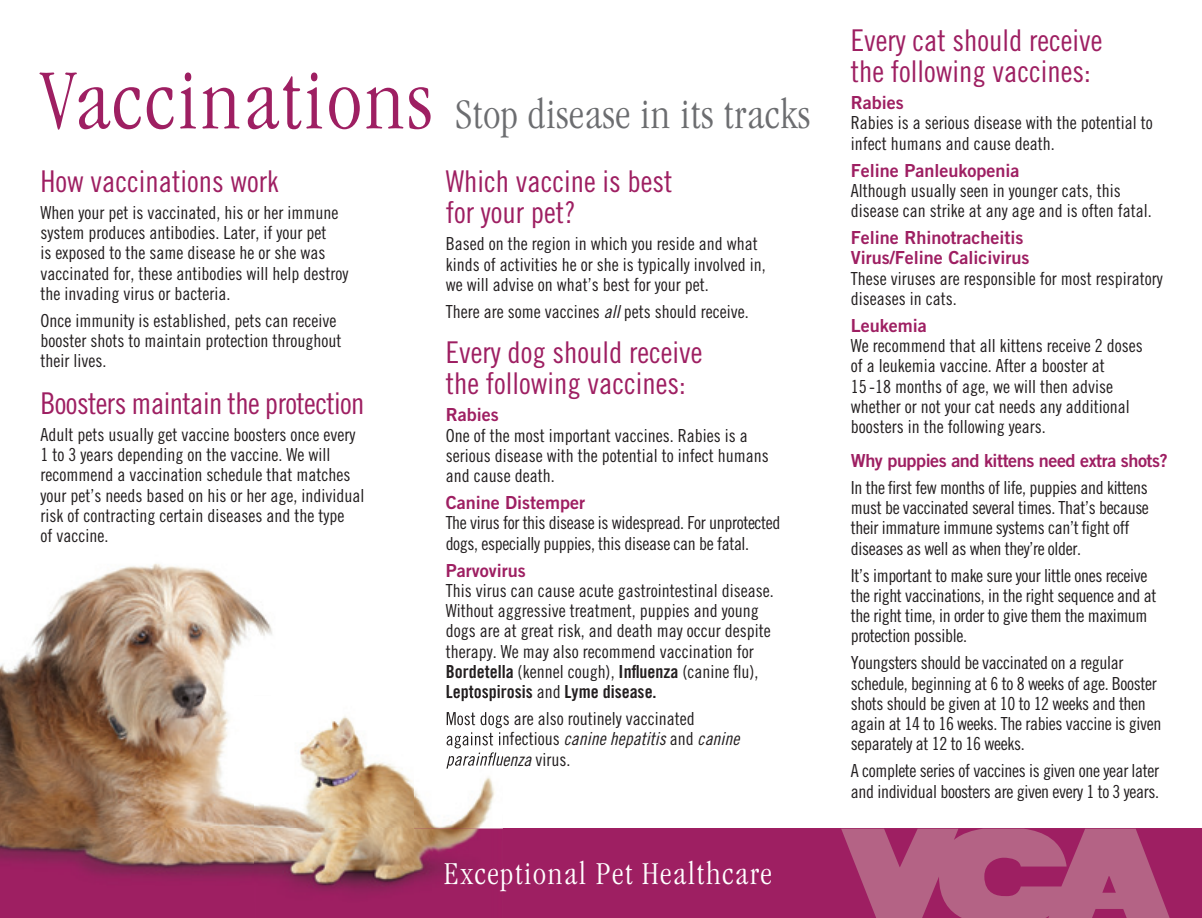
<style>
.page{position:relative;width:1202px;height:918px;background:#fff}
.page>*{position:absolute;margin:0;border:0;box-sizing:border-box;transform-origin:0 0}
.t1{font:300 condensed 43.5px "Garamond";letter-spacing:.02em;color:#6c6d70}
.t2{font:300 condensed 33px "Garamond";letter-spacing:.05em;color:#fff}
.t3{font:30px/31.5px "Trade Gothic Cond Eighteen";color:#9e1f62}
.t4{font:30px "Trade Gothic Cond Eighteen";letter-spacing:-.02em;color:#9e1f62}
.t5{font:18px/20.2px "Trade Gothic Cond Eighteen";color:#231f20}
.t6{font:18px/20.2px "Trade Gothic Cond Eighteen";letter-spacing:-.02em;color:#231f20}
.t7{font:18px/20.2px "Trade Gothic Bold Two";color:#9e1f62}
.t8{font:18px/20.2px "Trade Gothic Cond Eighteen Obl";color:#231f20}
.t9{font:18px "Trade Gothic Bold Two";letter-spacing:-.025em;color:#9e1f62}
.t10{font:18px "Trade Gothic Bold Cond Twenty";color:#231f20}
.s1{font-size:88.5px;color:#9e1f62}
.s2{font-family:"Trade Gothic Cond Eighteen Obl"}
.s3{font-family:"Trade Gothic Bold Cond Twenty"}
.s4{font-family:"Trade Gothic Cond Eighteen"}
</style>
<div class="page">
<div style="left:0;top:829px;width:1202px;height:89px;background:#9e1f62"></div>
<svg style="left:841px;top:829px;width:328px;height:89px"></svg>
<img style="left:0;top:563px;width:272px;height:315px">
<img style="left:255px;top:695px;width:248px;height:197px">
<img style="left:446px;top:695px;width:57px;height:6px">
<img style="left:447px;top:712px;width:56px;height:16px">
<img style="left:446px;top:732px;width:57px;height:16px">
<img style="left:446px;top:752px;width:57px;height:17px">
<h1 class="t1" style="left:40px;top:91px;width:771px"><span class="s1">Vaccinations</span> Stop disease in its tracks</h1>
<h3 class="t3" style="left:446px;top:165px;width:228px">Which vaccine is best for your pet?</h3>
<p class="t5" style="left:446px;top:234px;width:321px">Based on the region in which you reside and what kinds of activities he or she is typically involved in, we will advise on what’s best for your pet.</p>
<p class="t5" style="left:446px;top:301px;width:304px">There are some vaccines <span class="s2">all</span> pets should receive.</p>
<h3 class="t3" style="left:446px;top:336px;width:258px">Every dog should receive the following vaccines:</h3>
<p class="t7" style="left:446px;top:404px;width:55px">Rabies</p>
<p class="t5" style="left:446px;top:425px;width:324px">One of the most important vaccines. Rabies is a serious disease with the potential to infect humans and cause death.</p>
<p class="t7" style="left:446px;top:492px;width:141px">Canine Distemper</p>
<p class="t6" style="left:446px;top:513px;width:336px">The virus for this disease is widespread. For unprotected dogs, especially puppies, this disease can be fatal.</p>
<p class="t7" style="left:446px;top:560px;width:81px">Parvovirus</p>
<p class="t5" style="left:446px;top:580px;width:329px">This virus can cause acute gastrointestinal disease.<br>Without aggressive treatment, puppies and young dogs are at great risk, and death may occur despite therapy. We may also recommend vaccination for <span class="s3">Bordetella</span> (kennel cough), <span class="s3">Influenza</span> (canine flu),</p>
<p class="t10" style="left:446px;top:681px;width:212px">Leptospirosis <span class="s4">and</span> Lyme disease.</p>
<p class="t5" style="left:446px;top:708px;width:250px">Most dogs are also routinely vaccinated</p>
<p class="t8" style="left:446px;top:729px;width:295px"><span class="s4">against infectious</span> canine hepatitis <span class="s4">and</span> canine parainfluenza <span class="s4">virus.</span></p>
<h3 class="t3" style="left:40px;top:165px;width:240px">How vaccinations work</h3>
<p class="t5" style="left:40px;top:202px;width:309px">When your pet is vaccinated, his or her immune system produces antibodies. Later, if your pet<br>is exposed to the same disease he or she was vaccinated for, these antibodies will help destroy the invading virus or bacteria.</p>
<p class="t5" style="left:40px;top:310px;width:302px">Once immunity is established, pets can receive booster shots to maintain protection throughout their lives.</p>
<h3 class="t4" style="left:40px;top:385px;width:325px">Boosters maintain the protection</h3>
<p class="t5" style="left:40px;top:424px;width:325px">Adult pets usually get vaccine boosters once every 1 to 3 years depending on the vaccine. We will recommend a vaccination schedule that matches your pet’s needs based on his or her age, individual risk of contracting certain diseases and the type<br>of vaccine.</p>
<h2 class="t2" style="left:444px;top:856px;width:329px">Exceptional Pet Healthcare</h2>
<h3 class="t3" style="left:850px;top:24px;width:253px">Every cat should receive the following vaccines:</h3>
<p class="t7" style="left:850px;top:92px;width:55px">Rabies</p>
<p class="t5" style="left:850px;top:113px;width:303px">Rabies is a serious disease with the potential to infect humans and cause death.</p>
<p class="t7" style="left:850px;top:160px;width:170px">Feline Panleukopenia</p>
<p class="t5" style="left:850px;top:180px;width:302px">Although usually seen in younger cats, this disease can strike at any age and is often fatal.</p>
<p class="t7" style="left:850px;top:227px;width:180px">Feline Rhinotracheitis<br>Virus/Feline Calicivirus</p>
<p class="t5" style="left:850px;top:268px;width:313px">These viruses are responsible for most respiratory diseases in cats.</p>
<p class="t7" style="left:850px;top:315px;width:78px">Leukemia</p>
<p class="t5" style="left:850px;top:335px;width:293px">We recommend that all kittens receive 2 doses of a leukemia vaccine. After a booster at<br>15 -18 months of age, we will then advise whether or not your cat needs any additional boosters in the following years.</p>
<p class="t9" style="left:850px;top:449px;width:318px">Why puppies and kittens need extra shots?</p>
<p class="t6" style="left:850px;top:477px;width:300px">In the first few months of life, puppies and kittens must be vaccinated several times. That’s because their immature immune systems can’t fight off diseases as well as when they’re older.</p>
<p class="t6" style="left:850px;top:565px;width:307px">It’s important to make sure your little ones receive the right vaccinations, in the right sequence and at the right time, in order to give them the maximum protection possible.</p>
<p class="t6" style="left:850px;top:653px;width:312px">Youngsters should be vaccinated on a regular schedule, beginning at 6 to 8 weeks of age. Booster shots should be given at 10 to 12 weeks and then again at 14 to 16 weeks. The rabies vaccine is given separately at 12 to 16 weeks.</p>
<p class="t6" style="left:850px;top:761px;width:310px">A complete series of vaccines is given one year later and individual boosters are given every 1 to 3 years.</p>
</div>
